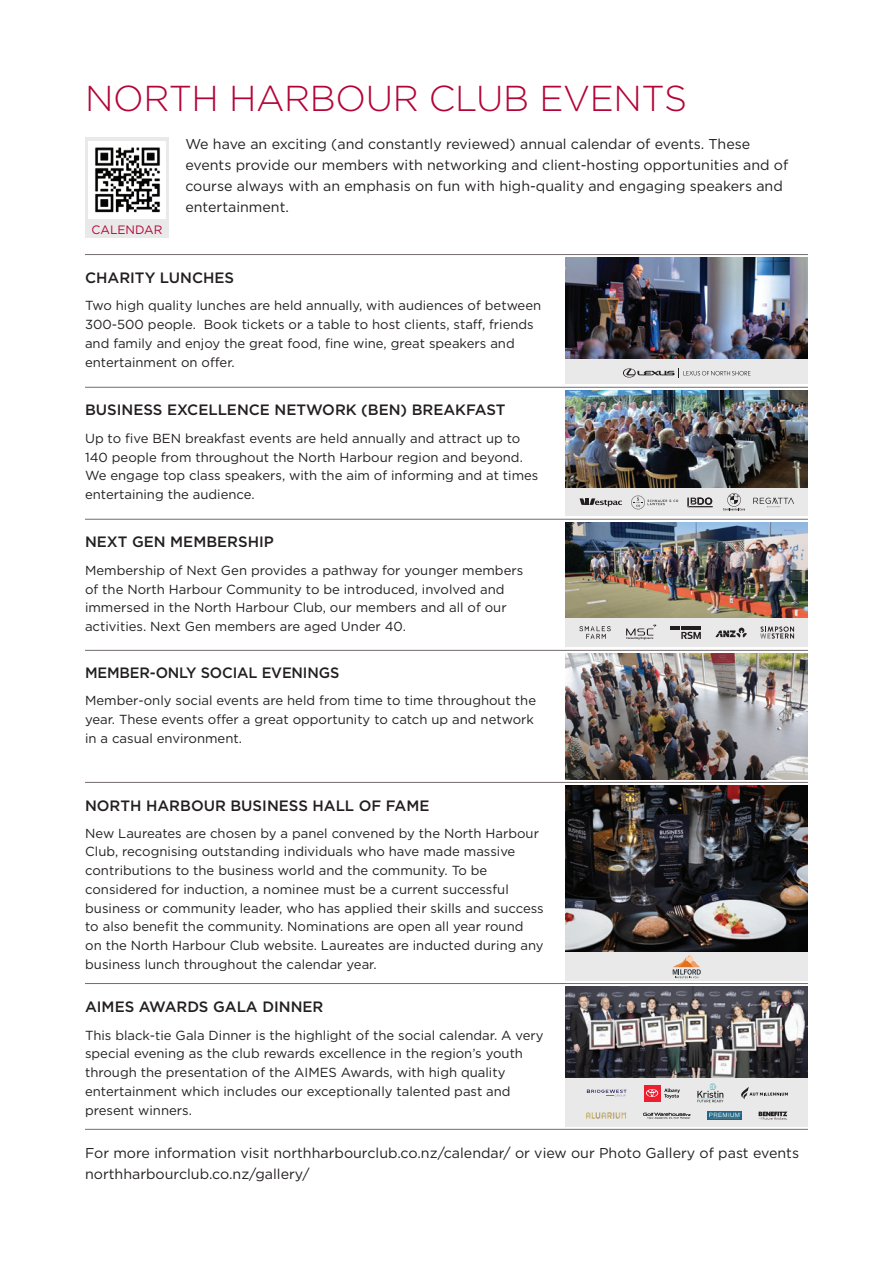
<style>
.page{position:relative;width:893px;height:1263px;background:#fff}
.page>*{position:absolute;margin:0;border:0;box-sizing:border-box;transform-origin:0 0}
.t1{font:300 36px "Gotham";letter-spacing:-.01em;color:#b30437}
.t2{font:500 15px "Gotham";color:#231f20}
.t3{font:14.25px/21px "Gotham";color:#231f20}
.t4{font:13.2px/18.8px "Gotham";color:#231f20}
.t5{font:12.15px "Gotham";color:#b30437}
</style>
<div class="page">
<div style="left:566px;top:359px;width:242px;height:25px;background:#eae9e9"></div>
<div style="left:566px;top:952px;width:242px;height:28px;background:#eae9e9"></div>
<div style="left:566px;top:488px;width:242px;height:28px;background:#eae9e9"></div>
<hr style="left:85px;top:650px;width:723px;height:1px;background:#746c6d">
<hr style="left:85px;top:519px;width:723px;height:1px;background:#746c6d">
<hr style="left:85px;top:387px;width:723px;height:1px;background:#746c6d">
<hr style="left:85px;top:254px;width:723px;height:1px;background:#746c6d">
<hr style="left:85px;top:782px;width:723px;height:1px;background:#746c6d">
<hr style="left:85px;top:983px;width:723px;height:1px;background:#746c6d">
<hr style="left:85px;top:1129px;width:723px;height:1px;background:#746c6d">
<svg style="left:673px;top:954px;width:28px;height:24px"></svg>
<img style="left:566px;top:258px;width:242px;height:101px">
<img style="left:566px;top:654px;width:242px;height:125px">
<img style="left:566px;top:786px;width:242px;height:166px">
<img style="left:566px;top:391px;width:242px;height:97px">
<img style="left:566px;top:523px;width:242px;height:96px">
<div style="left:85px;top:138px;width:84px;height:100px;background:#eae9e9"></div>
<img style="left:89px;top:141px;width:77px;height:77px">
<svg style="left:623px;top:368px;width:127px;height:10px"></svg>
<svg style="left:687px;top:498px;width:26px;height:9px"></svg>
<svg style="left:579px;top:498px;width:43px;height:8px"></svg>
<svg style="left:753px;top:498px;width:41px;height:9px"></svg>
<svg style="left:723px;top:493px;width:22px;height:17px"></svg>
<svg style="left:631px;top:495px;width:47px;height:14px"></svg>
<img style="left:566px;top:987px;width:242px;height:91px">
<div style="left:566px;top:1078px;width:242px;height:49px;background:#eae9e9"></div>
<svg style="left:587px;top:1089px;width:39px;height:7px"></svg>
<div style="left:644px;top:1085px;width:16px;height:16px;background:#ed1e30"></div>
<svg style="left:646px;top:1089px;width:12px;height:8px"></svg>
<svg style="left:664px;top:1088px;width:16px;height:10px"></svg>
<svg style="left:697px;top:1084px;width:27px;height:18px"></svg>
<svg style="left:741px;top:1087px;width:47px;height:12px"></svg>
<img style="left:587px;top:1113px;width:39px;height:5px">
<svg style="left:643px;top:1112px;width:47px;height:6px"></svg>
<img style="left:708px;top:1111px;width:33px;height:8px">
<svg style="left:759px;top:1111px;width:29px;height:9px"></svg>
<div style="left:566px;top:619px;width:242px;height:28px;background:#eae9e9"></div>
<svg style="left:670px;top:626px;width:31px;height:13px"></svg>
<svg style="left:579px;top:626px;width:32px;height:13px"></svg>
<svg style="left:626px;top:624px;width:31px;height:15px"></svg>
<svg style="left:715px;top:628px;width:32px;height:9px"></svg>
<svg style="left:760px;top:626px;width:34px;height:13px"></svg>
<h1 class="t1" style="left:85px;top:79px;width:603px">NORTH HARBOUR CLUB EVENTS</h1>
<p class="t5" style="left:92px;top:222px;width:72px">CALENDAR</p>
<p class="t3" style="left:185px;top:133px;width:604px">We have an exciting (and constantly reviewed) annual calendar of events. These events provide our members with networking and client-hosting opportunities and of course always with an emphasis on fun with high-quality and engaging speakers and entertainment.</p>
<p class="t2" style="left:85px;top:268px;width:151px">CHARITY LUNCHES</p>
<p class="t4" style="left:85px;top:296px;width:458px">Two high quality lunches are held annually, with audiences of between 300-500 people. Book tickets or a table to host clients, staff, friends and family and enjoy the great food, fine wine, great speakers and entertainment on offer.</p>
<p class="t2" style="left:85px;top:400px;width:422px">BUSINESS EXCELLENCE NETWORK (BEN) BREAKFAST</p>
<p class="t4" style="left:85px;top:429px;width:455px">Up to five BEN breakfast events are held annually and attract up to 140 people from throughout the North Harbour region and beyond.<br>We engage top class speakers, with the aim of informing and at times entertaining the audience.</p>
<p class="t2" style="left:85px;top:532px;width:190px">NEXT GEN MEMBERSHIP</p>
<p class="t4" style="left:85px;top:561px;width:440px">Membership of Next Gen provides a pathway for younger members of the North Harbour Community to be introduced, involved and immersed in the North Harbour Club, our members and all of our activities. Next Gen members are aged Under 40.</p>
<p class="t2" style="left:85px;top:663px;width:256px">MEMBER-ONLY SOCIAL EVENINGS</p>
<p class="t4" style="left:85px;top:691px;width:453px">Member-only social events are held from time to time throughout the year. These events offer a great opportunity to catch up and network in a casual environment.</p>
<p class="t2" style="left:85px;top:795px;width:346px">NORTH HARBOUR BUSINESS HALL OF FAME</p>
<p class="t4" style="left:85px;top:823px;width:460px">New Laureates are chosen by a panel convened by the North Harbour Club, recognising outstanding individuals who have made massive contributions to the business world and the community. To be considered for induction, a nominee must be a current successful business or community leader, who has applied their skills and success to also benefit the community. Nominations are open all year round<br>on the North Harbour Club website. Laureates are inducted during any business lunch throughout the calendar year.</p>
<p class="t2" style="left:85px;top:997px;width:240px">AIMES AWARDS GALA DINNER</p>
<p class="t4" style="left:85px;top:1025px;width:460px">This black-tie Gala Dinner is the highlight of the social calendar. A very special evening as the club rewards excellence in the region’s youth through the presentation of the AIMES Awards, with high quality entertainment which includes our exceptionally talented past and present winners.</p>
<p class="t3" style="left:85px;top:1142px;width:715px">For more information visit northharbourclub.co.nz/calendar/ or view our Photo Gallery of past events northharbourclub.co.nz/gallery/</p>
</div>
